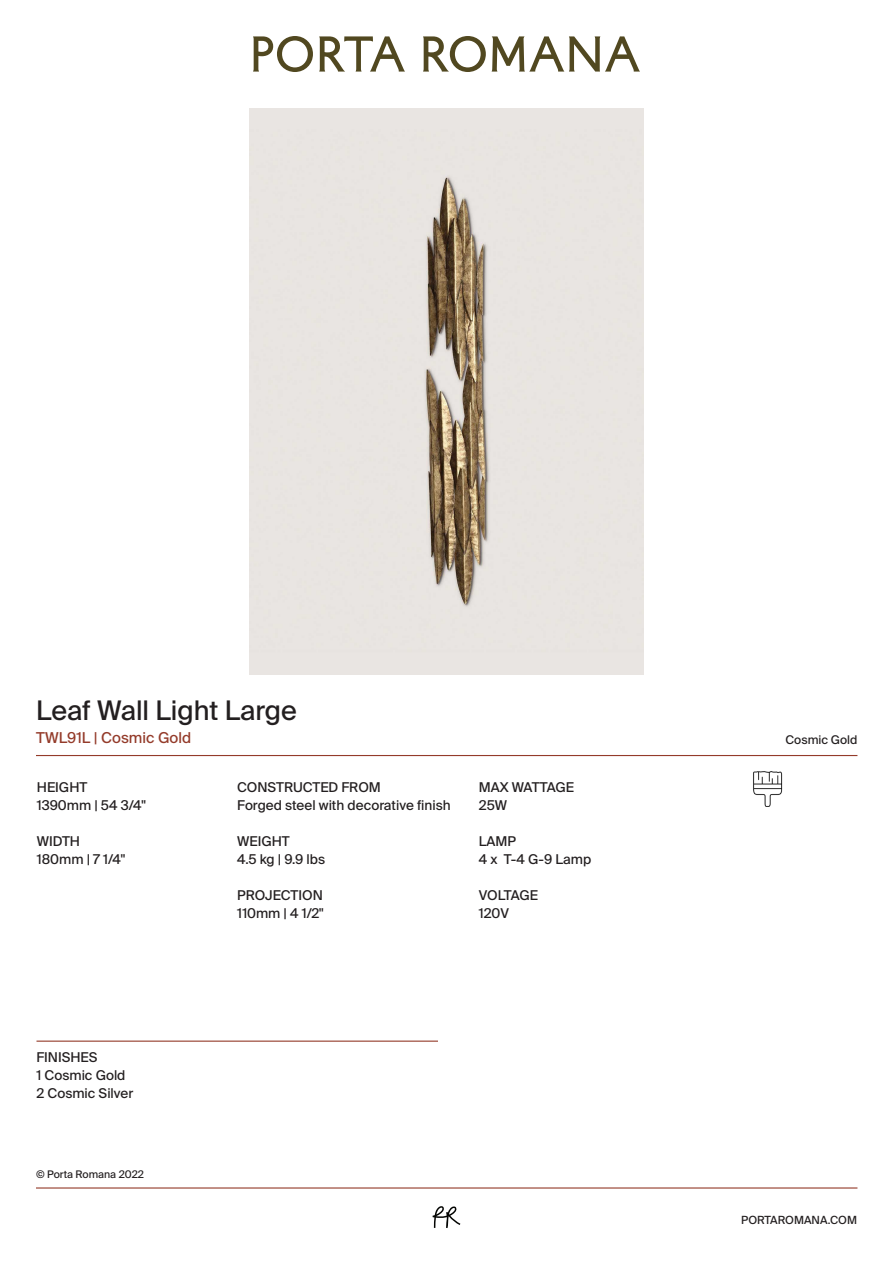
<style>
.page{position:relative;width:893px;height:1263px;background:#fff}
.page>*{position:absolute;margin:0;border:0;box-sizing:border-box;transform-origin:0 0}
.t1{font:27px "Suisse Intl";color:#231f20}
.t2{font:15px "Suisse Intl";color:#943b2a}
.t3{font:13.5px/18px "Suisse Intl";color:#231f20}
.t4{font:12px "Suisse Intl";color:#231f20}
.t5{font:11.25px "Suisse Intl";color:#231f20}
.t6{font:10.5px "Suisse Intl";color:#231f20}
</style>
<div class="page">
<hr style="left:36px;top:755px;width:821px;height:1px;background:#943b2a">
<img style="left:250px;top:108px;width:393px;height:566px">
<svg style="left:253px;top:36px;width:60px;height:36px"></svg>
<svg style="left:319px;top:36px;width:86px;height:36px"></svg>
<svg style="left:423px;top:36px;width:63px;height:36px"></svg>
<svg style="left:492px;top:36px;width:148px;height:36px"></svg>
<hr style="left:36px;top:1040px;width:402px;height:2px;background:#943b2a">
<svg style="left:433px;top:1206px;width:27px;height:22px"></svg>
<hr style="left:36px;top:1187px;width:821px;height:1px;background:#943b2a">
<img style="left:753px;top:772px;width:30px;height:35px">
<h1 class="t1" style="left:36px;top:695px;width:262px">Leaf Wall Light Large</h1>
<p class="t2" style="left:36px;top:729px;width:156px">TWL91L | Cosmic Gold</p>
<p class="t4" style="left:785px;top:733px;width:73px">Cosmic Gold</p>
<p class="t3" style="left:37px;top:778px;width:111px">HEIGHT<br>1390mm | 54 3/4"</p>
<p class="t3" style="left:37px;top:832px;width:90px">WIDTH<br>180mm | 7 1/4"</p>
<p class="t3" style="left:36px;top:1048px;width:98px">FINISHES<br>1 Cosmic Gold<br>2 Cosmic Silver</p>
<p class="t6" style="left:36px;top:1168px;width:109px">© Porta Romana 2022</p>
<p class="t3" style="left:237px;top:778px;width:215px">CONSTRUCTED FROM<br>Forged steel with decorative finish</p>
<p class="t3" style="left:237px;top:832px;width:89px">WEIGHT<br>4.5 kg | 9.9 lbs</p>
<p class="t3" style="left:237px;top:886px;width:88px">PROJECTION<br>110mm | 4 1/2"</p>
<p class="t3" style="left:479px;top:778px;width:97px">MAX WATTAGE<br>25W</p>
<p class="t3" style="left:479px;top:832px;width:114px">LAMP<br>4 x T-4 G-9 Lamp</p>
<p class="t3" style="left:479px;top:886px;width:61px">VOLTAGE<br>120V</p>
<p class="t5" style="left:741px;top:1213px;width:117px">PORTAROMANA.COM</p>
</div>
